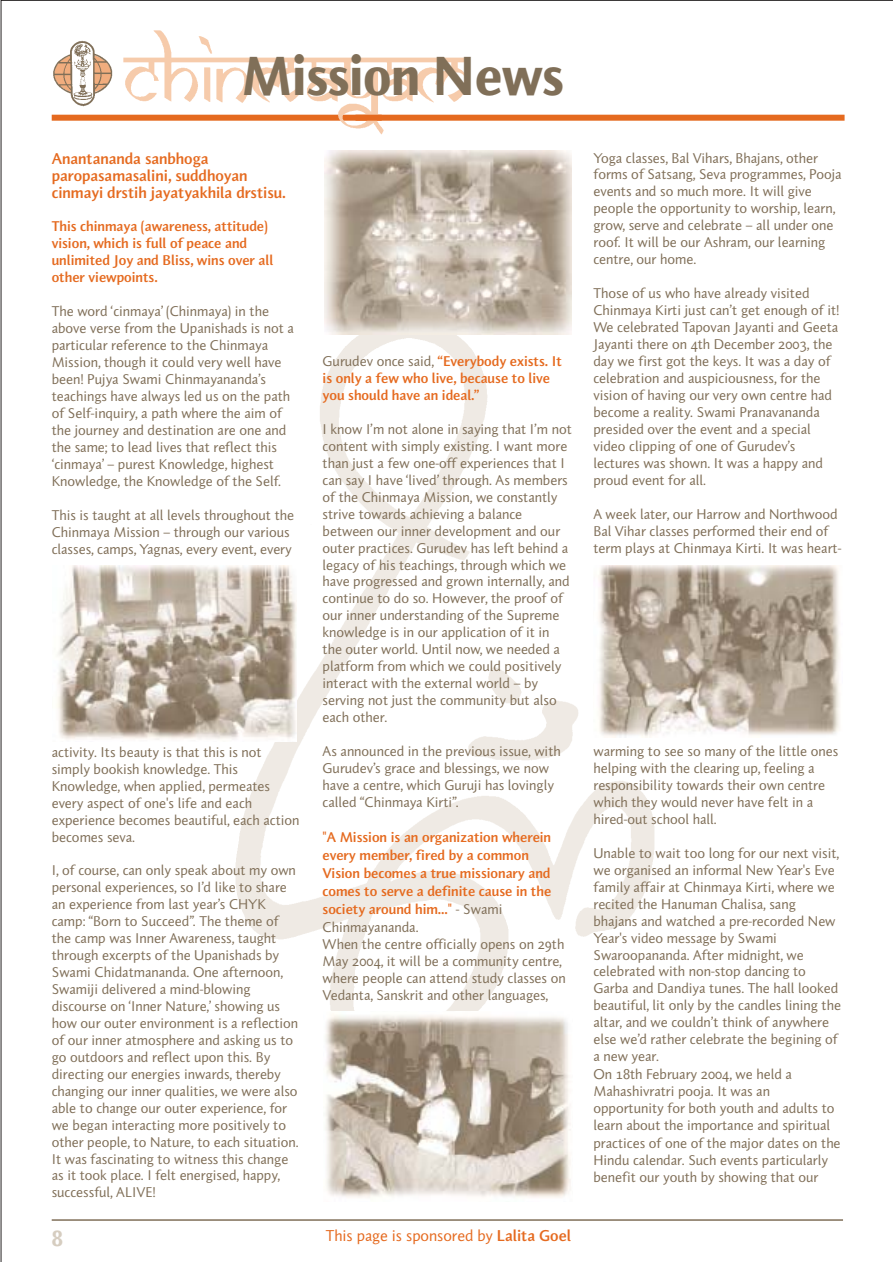
<style>
.page{position:relative;width:893px;height:1262px;background:#fff}
.page>*{position:absolute;margin:0;border:0;box-sizing:border-box;transform-origin:0 0}
.t1{font:900 52.5px "Pragma";color:#806f58;scale:.95 1}
.t2{font:900 21px "Pragma";color:#d6cdc0}
.t3{font:700 15px/17px "Pragma";color:#e56a1f}
.t4{font:15px "Pragma";color:#e56a1f}
.t5{font:13.5px/17px "Pragma";color:#806f58}
.t6{font:700 13.5px/17px "Pragma";color:#e56a1f}
.s1{font-weight:400;color:#806f58}
.s2{font-weight:700;color:#e56a1f}
.s3{font-weight:700}
</style>
<div class="page">
<img style="left:235px;top:315px;width:420px;height:696px">
<div style="left:52px;top:115px;width:330px;height:6px;background:#e56a1f"></div>
<img style="left:123px;top:31px;width:347px;height:104px">
<img style="left:53px;top:40px;width:60px;height:67px">
<hr style="left:52px;top:1219px;width:791px;height:1px;background:#806f58">
<div style="left:355px;top:115px;width:489px;height:6px;background:#e56a1f"></div>
<img style="left:57px;top:565px;width:239px;height:176px">
<img style="left:325px;top:150px;width:246px;height:184px">
<img style="left:325px;top:1014px;width:246px;height:184px">
<img style="left:593px;top:565px;width:247px;height:172px">
<h1 class="t1" style="left:241px;top:54px;width:341px">Mission News</h1>
<p class="t3" style="left:52px;top:152px;width:236px">Anantananda sanbhoga paropasamasalini, suddhoyan cinmayi drstih jayatyakhila drstisu.</p>
<p class="t6" style="left:52px;top:220px;width:223px">This chinmaya (awareness, attitude) vision, which is full of peace and unlimited Joy and Bliss, wins over all other viewpoints.</p>
<p class="t5" style="left:52px;top:304px;width:244px">The word ‘cinmaya’ (Chinmaya) in the above verse from the Upanishads is not a particular reference to the Chinmaya Mission, though it could very well have been! Pujya Swami Chinmayananda’s teachings have always led us on the path of Self-inquiry, a path where the aim of the journey and destination are one and the same; to lead lives that reflect this ‘cinmaya’ – purest Knowledge, highest Knowledge, the Knowledge of the Self.</p>
<p class="t5" style="left:52px;top:508px;width:244px">This is taught at all levels throughout the<br>Chinmaya Mission – through our various classes, camps, Yagnas, every event, every</p>
<p class="t5" style="left:52px;top:745px;width:249px">activity. Its beauty is that this is not simply bookish knowledge. This Knowledge, when applied, permeates every aspect of one's life and each experience becomes beautiful, each action becomes seva.</p>
<p class="t5" style="left:52px;top:863px;width:248px">I, of course, can only speak about my own personal experiences, so I’d like to share an experience from last year’s CHYK camp: “Born to Succeed”. The theme of the camp was Inner Awareness, taught through excerpts of the Upanishads by Swami Chidatmananda. One afternoon, Swamiji delivered a mind-blowing discourse on ‘Inner Nature,’ showing us how our outer environment is a reflection of our inner atmosphere and asking us to go outdoors and reflect upon this. By directing our energies inwards, thereby changing our inner qualities, we were also able to change our outer experience, for we began interacting more positively to other people, to Nature, to each situation.<br>It was fascinating to witness this change as it took place. I felt energised, happy, successful, ALIVE!</p>
<p class="t6" style="left:322px;top:354px;width:241px"><span class="s1">Gurudev once said,</span> “Everybody exists. It is only a few who live, because to live you should have an ideal.”</p>
<p class="t5" style="left:322px;top:422px;width:251px">I know I’m not alone in saying that I’m not content with simply existing. I want more than just a few one-off experiences that I can say I have ‘lived’ through. As members of the Chinmaya Mission, we constantly strive towards achieving a balance between our inner development and our outer practices. Gurudev has left behind a legacy of his teachings, through which we have progressed and grown internally, and continue to do so. However, the proof of our inner understanding of the Supreme knowledge is in our application of it in the outer world. Until now, we needed a platform from which we could positively interact with the external world – by serving not just the community but also each other.</p>
<p class="t5" style="left:322px;top:744px;width:240px">As announced in the previous issue, with Gurudev’s grace and blessings, we now have a centre, which Guruji has lovingly called “Chinmaya Kirti”.</p>
<p class="t5" style="left:322px;top:829px;width:244px;line-height:17.5px"><span class="s2">"A Mission is an organization wherein every member, fired by a common Vision becomes a true missionary and comes to serve a definite cause in the society around him..."</span> - Swami Chinmayananda.<br>When the centre officially opens on 29th May 2004, it will be a community centre, where people can attend study classes on Vedanta, Sanskrit and other languages,</p>
<h2 class="t2" style="left:52px;top:1228px;width:13px">8</h2>
<p class="t4" style="left:326px;top:1230px;width:247px">This page is sponsored by <span class="s3">Lalita Goel</span></p>
<p class="t5" style="left:593px;top:151px;width:250px">Yoga classes, Bal Vihars, Bhajans, other forms of Satsang, Seva programmes, Pooja events and so much more. It will give people the opportunity to worship, learn, grow, serve and celebrate – all under one roof. It will be our Ashram, our learning centre, our home.</p>
<p class="t5" style="left:593px;top:286px;width:247px">Those of us who have already visited Chinmaya Kirti just can’t get enough of it!<br>We celebrated Tapovan Jayanti and Geeta Jayanti there on 4th December 2003, the day we first got the keys. It was a day of celebration and auspiciousness, for the vision of having our very own centre had become a reality. Swami Pranavananda presided over the event and a special video clipping of one of Gurudev’s lectures was shown. It was a happy and proud event for all.</p>
<p class="t5" style="left:593px;top:507px;width:249px">A week later, our Harrow and Northwood<br>Bal Vihar classes performed their end of term plays at Chinmaya Kirti. It was heart-</p>
<p class="t5" style="left:593px;top:744px;width:246px">warming to see so many of the little ones helping with the clearing up, feeling a responsibility towards their own centre which they would never have felt in a hired-out school hall.</p>
<p class="t5" style="left:593px;top:846px;width:249px">Unable to wait too long for our next visit, we organised an informal New Year's Eve family affair at Chinmaya Kirti, where we recited the Hanuman Chalisa, sang bhajans and watched a pre-recorded New Year's video message by Swami Swaroopananda. After midnight, we celebrated with non-stop dancing to Garba and Dandiya tunes. The hall looked beautiful, lit only by the candles lining the altar, and we couldn’t think of anywhere else we’d rather celebrate the begining of a new year.<br>On 18th February 2004, we held a Mahashivratri pooja. It was an opportunity for both youth and adults to learn about the importance and spiritual practices of one of the major dates on the Hindu calendar. Such events particularly benefit our youth by showing that our</p>
</div>
